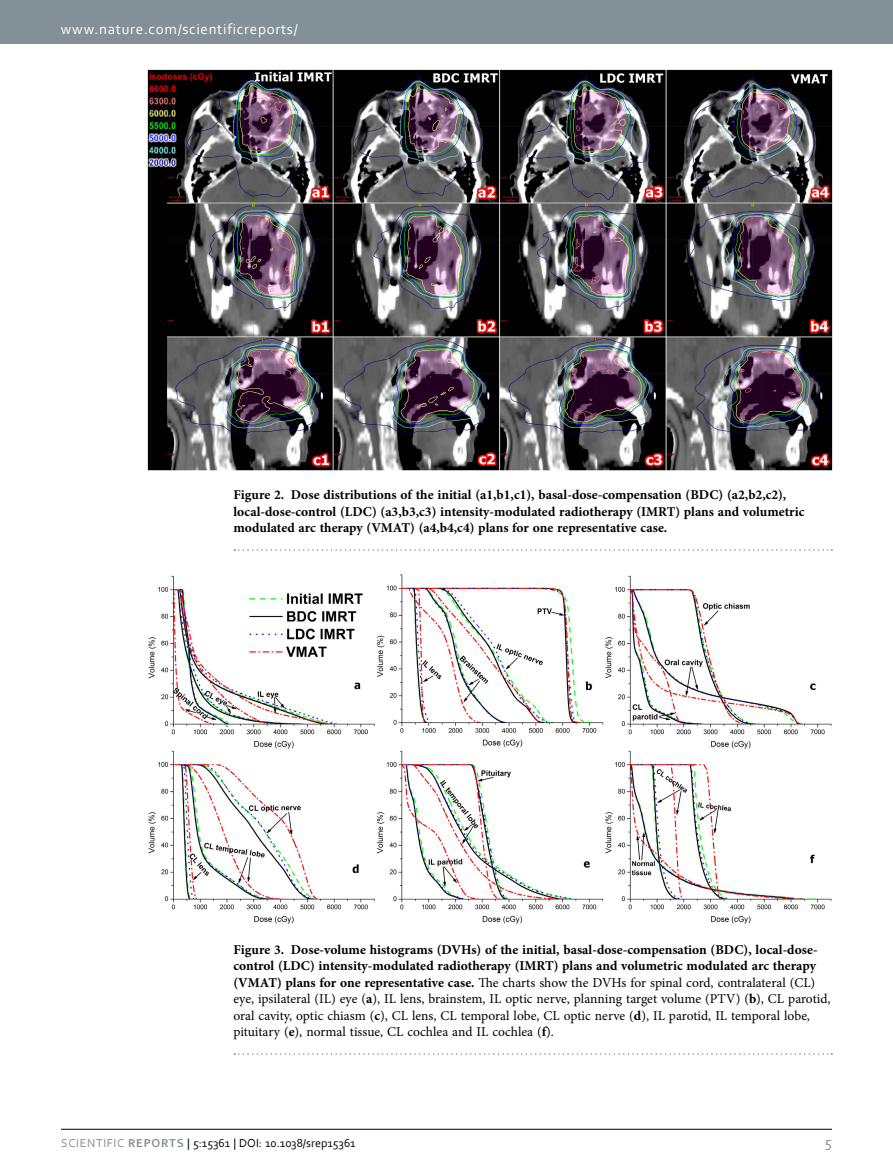
<style>
.page{position:relative;width:893px;height:1174px;background:#fff}
.page>*{position:absolute;margin:0;border:0;box-sizing:border-box;transform-origin:0 0}
.t1{font:15px "Corbel";letter-spacing:.045em;color:#fff}
.t2{font:15px "Corbel";color:#839097}
.t3{font:13.5px/16.5px "Minion Pro";color:#000}
.t4{font:700 13.5px/16.5px "Minion Pro";color:#000}
.t5{font:12px "Corbel";color:#000}
.s1{font-weight:700}
.s2{color:#839097}
.s3{font-weight:700;color:#839097}
</style>
<div class="page">
<div style="left:0;top:0;width:893px;height:43px;background:#839097"></div>
<hr style="left:61px;top:1129px;width:771px;height:1px;background:#000">
<img style="left:148px;top:70px;width:684px;height:400px">
<svg style="left:234px;top:549px;width:598px;height:2px"></svg>
<img style="left:148px;top:574px;width:684px;height:350px">
<svg style="left:234px;top:1053px;width:598px;height:1px"></svg>
<p class="t1" style="left:61px;top:19px;width:238px">www.nature.com/scientificreports/</p>
<p class="t4" style="left:233px;top:486px;width:572px">Figure 2. Dose distributions of the initial (a1,b1,c1), basal-dose-compensation (BDC) (a2,b2,c2), local-dose-control (LDC) (a3,b3,c3) intensity-modulated radiotherapy (IMRT) plans and volumetric modulated arc therapy (VMAT) (a4,b4,c4) plans for one representative case.</p>
<p class="t3" style="left:233px;top:941px;width:599px"><span class="s1">Figure 3. Dose-volume histograms (DVHs) of the initial, basal-dose-compensation (BDC), local-dose&shy;control (LDC) intensity-modulated radiotherapy (IMRT) plans and volumetric modulated arc therapy (VMAT) plans for one representative case.</span> The charts show the DVHs for spinal cord, contralateral (CL) eye, ipsilateral (IL) eye (<span class="s1">a</span>), IL lens, brainstem, IL optic nerve, planning target volume (PTV) (<span class="s1">b</span>), CL parotid, oral cavity, optic chiasm (<span class="s1">c</span>), CL lens, CL temporal lobe, CL optic nerve (<span class="s1">d</span>), IL parotid, IL temporal lobe, pituitary (<span class="s1">e</span>), normal tissue, CL cochlea and IL cochlea (<span class="s1">f</span>).</p>
<p class="t5" style="left:61px;top:1135px;width:296px"><span class="s2">Scientific</span> <span class="s3">REPORTS</span> | 5:15361 | DOI : 10.1038/srep15361</p>
<p class="t2" style="left:825px;top:1132px;width:9px">5</p>
</div>
